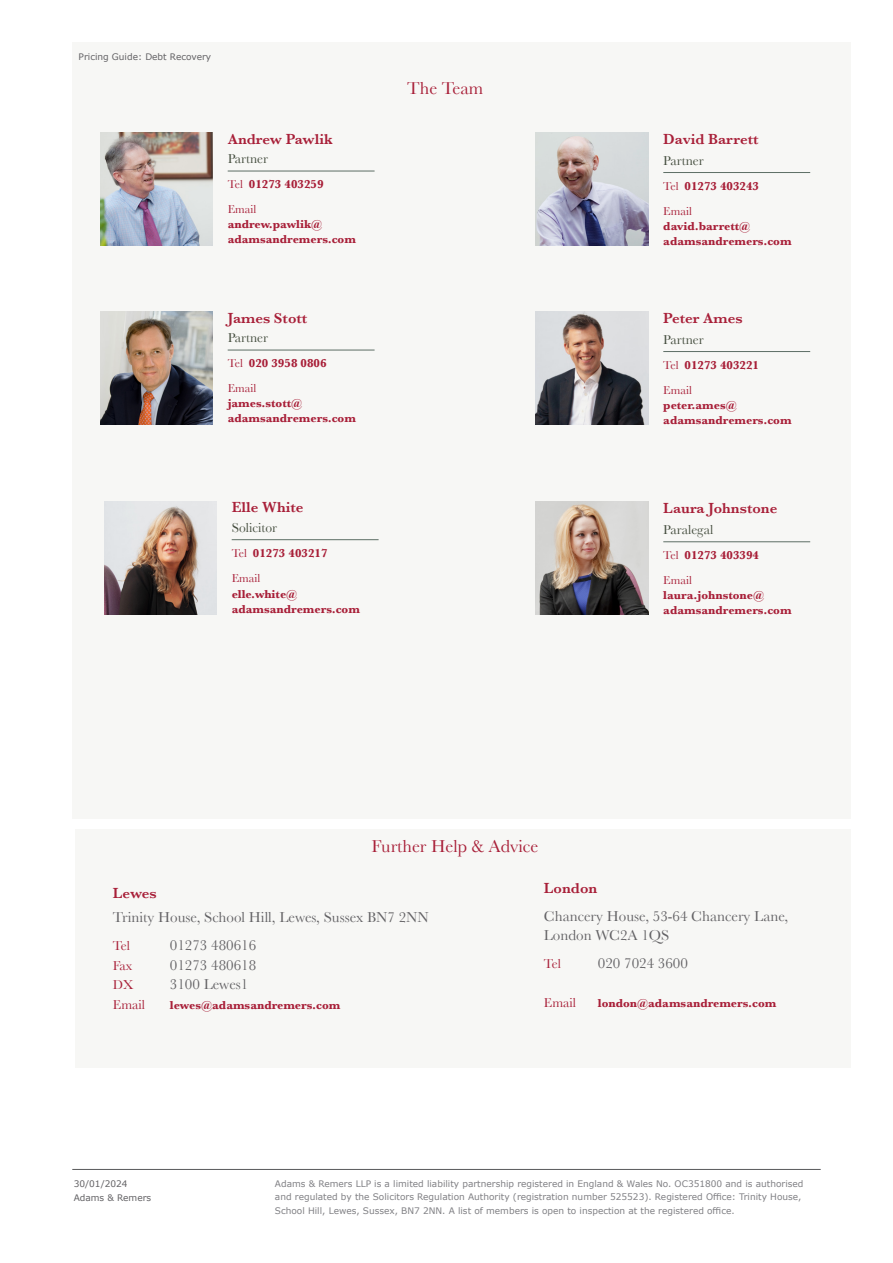
<style>
.page{position:relative;width:893px;height:1263px;background:#fff}
.page>*{position:absolute;margin:0;border:0;box-sizing:border-box;transform-origin:0 0}
.t1{font:18px "Baskerville";color:#a81f38}
.t2{font:15px/19.5px "Baskerville";color:#636265}
.t3{font:600 15px "Baskerville";color:#a81f38}
.t4{font:13.5px "Baskerville";color:#434c3d}
.t5{font:13.5px "Baskerville";color:#a81f38}
.t6{font:700 12px/15px "Baskerville";color:#a81f38}
.t7{font:9px/13.5px "Verdana";color:#808084}
.t8{font:9px "Verdana";color:#636265}
.s1{font-weight:400}
</style>
<div class="page">
<div style="left:72px;top:43px;width:778px;height:776px;background:#f7f7f5"></div>
<hr style="left:228px;top:171px;width:147px;height:1px;background:#5d6e65">
<img style="left:100px;top:133px;width:112px;height:112px">
<hr style="left:663px;top:172px;width:147px;height:1px;background:#5d6e65">
<img style="left:536px;top:133px;width:112px;height:112px">
<hr style="left:663px;top:351px;width:147px;height:1px;background:#5d6e65">
<img style="left:536px;top:312px;width:112px;height:112px">
<hr style="left:663px;top:541px;width:147px;height:1px;background:#5d6e65">
<img style="left:536px;top:502px;width:112px;height:113px">
<div style="left:75px;top:830px;width:775px;height:238px;background:#f7f7f5"></div>
<hr style="left:72px;top:1169px;width:749px;height:1px;background:#57585a">
<hr style="left:232px;top:539px;width:147px;height:1px;background:#5d6e65">
<img style="left:104px;top:501px;width:112px;height:113px">
<hr style="left:228px;top:350px;width:147px;height:1px;background:#5d6e65">
<img style="left:100px;top:312px;width:112px;height:112px">
<p class="t8" style="left:79px;top:51px;width:134px">Pricing Guide: Debt Recovery</p>
<p class="t3" style="left:228px;top:130px;width:107px">Andrew Pawlik</p>
<p class="t4" style="left:228px;top:151px;width:42px">Partner</p>
<p class="t6" style="left:228px;top:177px;width:97px"><span class="s1">Tel</span> 01273 403259</p>
<p class="t6" style="left:228px;top:202px;width:130px"><span class="s1">Email<br></span>andrew.pawlik@ adamsandremers.com</p>
<p class="t3" style="left:228px;top:309px;width:81px">James Stott</p>
<p class="t4" style="left:228px;top:330px;width:42px">Partner</p>
<p class="t6" style="left:228px;top:356px;width:100px"><span class="s1">Tel</span> 020 3958 0806</p>
<p class="t6" style="left:228px;top:381px;width:130px"><span class="s1">Email<br></span>james.stott@ adamsandremers.com</p>
<p class="t3" style="left:232px;top:499px;width:73px">Elle White</p>
<p class="t4" style="left:232px;top:519px;width:47px">Solicitor</p>
<p class="t6" style="left:232px;top:545px;width:97px"><span class="s1">Tel</span> 01273 403217</p>
<p class="t6" style="left:232px;top:570px;width:67px;line-height:16.5px"><span class="s1">Email </span>elle.white@</p>
<p class="t6" style="left:232px;top:602px;width:130px">adamsandremers.com</p>
<p class="t1" style="left:407px;top:77px;width:78px">The Team</p>
<p class="t1" style="left:371px;top:836px;width:169px">Further Help &amp; Advice</p>
<p class="t3" style="left:663px;top:130px;width:97px">David Barrett</p>
<p class="t4" style="left:663px;top:152px;width:42px">Partner</p>
<p class="t6" style="left:663px;top:178px;width:97px"><span class="s1">Tel</span> 01273 403243</p>
<p class="t6" style="left:663px;top:203px;width:130px"><span class="s1">Email<br></span>david.barrett@ adamsandremers.com</p>
<p class="t3" style="left:663px;top:309px;width:81px">Peter Ames</p>
<p class="t4" style="left:663px;top:331px;width:42px">Partner</p>
<p class="t6" style="left:663px;top:357px;width:97px"><span class="s1">Tel</span> 01273 403221</p>
<p class="t6" style="left:663px;top:382px;width:130px"><span class="s1">Email<br></span>peter.ames@ adamsandremers.com</p>
<p class="t3" style="left:663px;top:499px;width:116px">Laura Johnstone</p>
<p class="t4" style="left:663px;top:522px;width:51px">Paralegal</p>
<p class="t6" style="left:663px;top:547px;width:97px"><span class="s1">Tel</span> 01273 403394</p>
<p class="t6" style="left:663px;top:572px;width:130px"><span class="s1">Email </span>laura.johnstone@ adamsandremers.com</p>
<p class="t3" style="left:113px;top:884px;width:45px">Lewes</p>
<p class="t2" style="left:113px;top:907px;width:317px">Trinity House, School Hill, Lewes, Sussex BN7 2NN</p>
<p class="t5" style="left:113px;top:937px;width:19px">Tel</p>
<p class="t2" style="left:170px;top:935px;width:88px">01273 480616</p>
<p class="t5" style="left:113px;top:957px;width:21px">Fax</p>
<p class="t2" style="left:170px;top:955px;width:88px">01273 480618</p>
<p class="t5" style="left:113px;top:977px;width:22px">DX</p>
<p class="t2" style="left:170px;top:975px;width:80px">3100 Lewes1</p>
<p class="t5" style="left:113px;top:997px;width:34px">Email</p>
<p class="t6" style="left:170px;top:997px;width:172px">lewes@adamsandremers.com</p>
<p class="t3" style="left:544px;top:879px;width:55px">London</p>
<p class="t2" style="left:544px;top:906px;width:246px">Chancery House, 53-64 Chancery Lane,<br>London WC2A 1QS</p>
<p class="t5" style="left:544px;top:956px;width:19px">Tel</p>
<p class="t2" style="left:598px;top:953px;width:91px">020 7024 3600</p>
<p class="t5" style="left:544px;top:995px;width:34px">Email</p>
<p class="t6" style="left:598px;top:996px;width:180px">london@adamsandremers.com</p>
<p class="t8" style="left:74px;top:1178px;width:55px">30/01/2024</p>
<p class="t8" style="left:74px;top:1191px;width:79px">Adams &amp; Remers</p>
<p class="t7" style="left:275px;top:1177px;width:530px">Adams &amp; Remers LLP is a limited liability partnership registered in England &amp; Wales No. OC351800 and is authorised and regulated by the Solicitors Regulation Authority (registration number 525523). Registered Office: Trinity House,<br>School Hill, Lewes, Sussex, BN7 2NN. A list of members is open to inspection at the registered office.</p>
</div>
